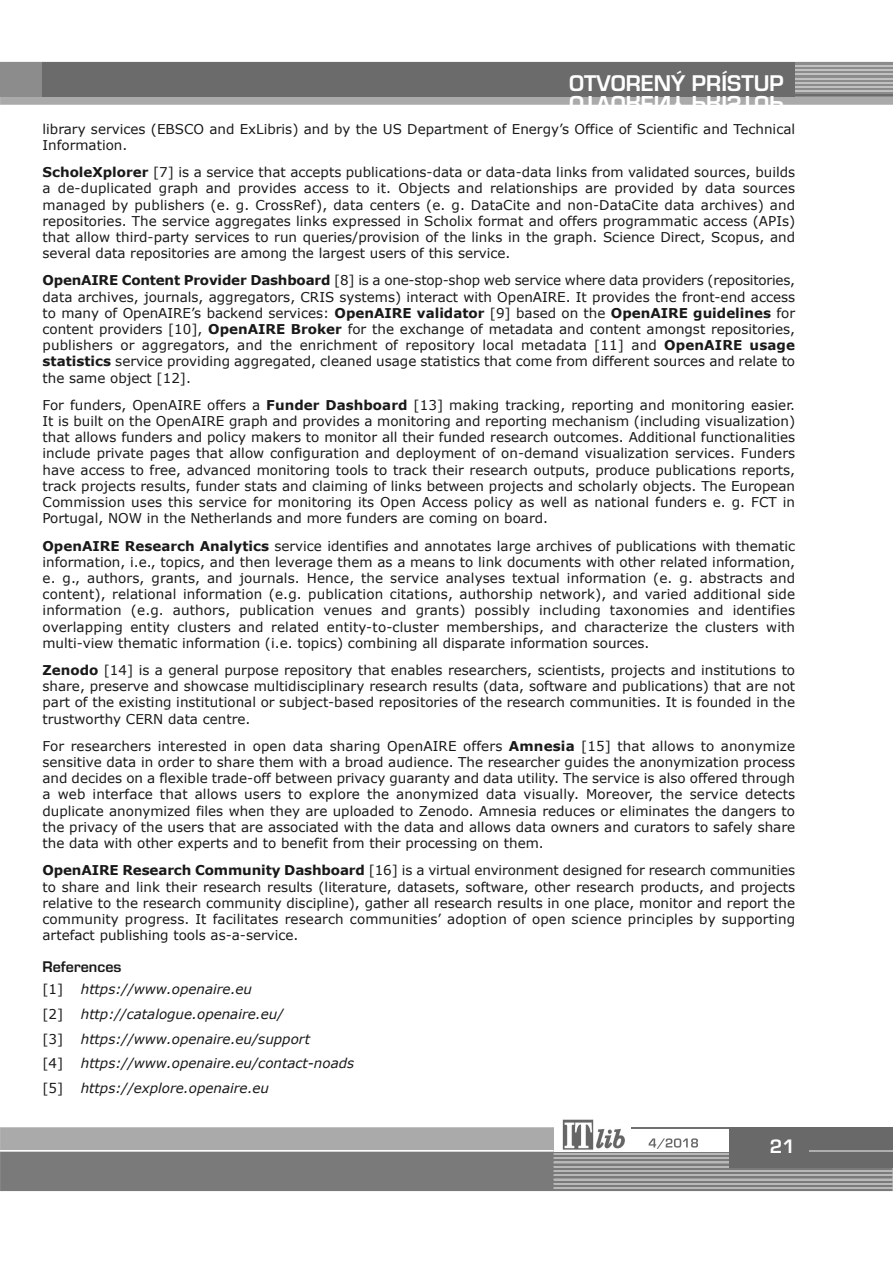
<style>
.page{position:relative;width:893px;height:1263px;background:#fff}
.page>*{position:absolute;margin:0;border:0;box-sizing:border-box;transform-origin:0 0}
.t1{font:21px "Euromode CE Bold";color:#fff}
.t2{font:18px "Euromode CE Bold";color:#fff}
.t3{font:14.25px "Euromode CE Bold";color:#191919}
.t4{font:13.5px/16.2px "Verdana";color:#191919;text-align:justify}
.t5{font:italic 13.5px "Verdana";color:#191919}
.s1{font-weight:700}
</style>
<div class="page">
<svg style="left:1px;top:1127px;width:553px;height:11px;background:#acacac"></svg>
<svg style="left:0;top:62px;width:893px;height:43px;background:#7c7c7c"></svg>
<hr style="left:795px;top:65px;width:98px;height:2px;background:#c1c1c1">
<hr style="left:631px;top:1127px;width:98px;height:2px;background:#707070">
<img style="left:562px;top:1119px;width:62px;height:19px">
<div style="left:729px;top:1127px;width:164px;height:41px;background:#696969"></div>
<hr style="left:0;top:1127px;width:1px;height:64px;background:#aaa">
<svg style="left:0;top:1138px;width:893px;height:53px;background:#8d8d8d"></svg>
<h1 class="t1" style="left:569px;top:73px;width:216px">OO TT vv OO rr EE NN ÝÝ PP rr íí SS TT UU PP</h1>
<p class="t4" style="left:43px;top:120px;width:754px">library services (EBSCO and ExLibris) and by the US Department of Energy’s Office of Scientific and Technical<br>Information.</p>
<p class="t4" style="left:43px;top:164px;width:754px"><span class="s1">ScholeXplorer</span> [7] is a service that accepts publications-data or data-data links from validated sources, builds a de-duplicated graph and provides access to it. Objects and relationships are provided by data sources managed by publishers (e. g. CrossRef), data centers (e. g. DataCite and non-DataCite data archives) and repositories. The service aggregates links expressed in Scholix format and offers programmatic access (APIs) that allow third-party services to run queries/provision of the links in the graph. Science Direct, Scopus, and several data repositories are among the largest users of this service.</p>
<p class="t4" style="left:43px;top:272px;width:754px"><span class="s1">OpenAIRE Content Provider Dashboard</span> [8] is a one-stop-shop web service where data providers (repositories, data archives, journals, aggregators, CRIS systems) interact with OpenAIRE. It provides the front-end access to many of OpenAIRE’s backend services: <span class="s1">OpenAIRE validator</span> [9] based on the <span class="s1">OpenAIRE guidelines</span> for content providers [10], <span class="s1">OpenAIRE Broker</span> for the exchange of metadata and content amongst repositories, publishers or aggregators, and the enrichment of repository local metadata [11] and <span class="s1">OpenAIRE usage statistics</span> service providing aggregated, cleaned usage statistics that come from different sources and relate to the same object [12].</p>
<p class="t4" style="left:43px;top:396px;width:754px">For funders, OpenAIRE offers a <span class="s1">Funder Dashboard</span> [13] making tracking, reporting and monitoring easier.<br>It is built on the OpenAIRE graph and provides a monitoring and reporting mechanism (including visualization) that allows funders and policy makers to monitor all their funded research outcomes. Additional functionalities include private pages that allow configuration and deployment of on-demand visualization services. Funders have access to free, advanced monitoring tools to track their research outputs, produce publications reports, track projects results, funder stats and claiming of links between projects and scholarly objects. The European Commission uses this service for monitoring its Open Access policy as well as national funders e. g. FCT in Portugal, NOW in the Netherlands and more funders are coming on board.</p>
<p class="t4" style="left:43px;top:537px;width:754px"><span class="s1">OpenAIRE Research Analytics</span> service identifies and annotates large archives of publications with thematic information, i.e., topics, and then leverage them as a means to link documents with other related information, e. g., authors, grants, and journals. Hence, the service analyses textual information (e. g. abstracts and content), relational information (e.g. publication citations, authorship network), and varied additional side information (e.g. authors, publication venues and grants) possibly including taxonomies and identifies overlapping entity clusters and related entity-to-cluster memberships, and characterize the clusters with multi-view thematic information (i.e. topics) combining all disparate information sources.</p>
<p class="t4" style="left:43px;top:661px;width:754px"><span class="s1">Zenodo</span> [14] is a general purpose repository that enables researchers, scientists, projects and institutions to share, preserve and showcase multidisciplinary research results (data, software and publications) that are not part of the existing institutional or subject-based repositories of the research communities. It is founded in the trustworthy CERN data centre.</p>
<p class="t4" style="left:42px;top:737px;width:754px">For researchers interested in open data sharing OpenAIRE offers <span class="s1">Amnesia</span> [15] that allows to anonymize sensitive data in order to share them with a broad audience. The researcher guides the anonymization process and decides on a flexible trade-off between privacy guaranty and data utility. The service is also offered through a web interface that allows users to explore the anonymized data visually. Moreover, the service detects duplicate anonymized files when they are uploaded to Zenodo. Amnesia reduces or eliminates the dangers to the privacy of the users that are associated with the data and allows data owners and curators to safely share the data with other experts and to benefit from their processing on them.</p>
<p class="t4" style="left:42px;top:862px;width:754px"><span class="s1">OpenAIRE Research Community Dashboard</span> [16] is a virtual environment designed for research communities to share and link their research results (literature, datasets, software, other research products, and projects relative to the research community discipline), gather all research results in one place, monitor and report the community progress. It facilitates research communities’ adoption of open science principles by supporting artefact publishing tools as-a-service.</p>
<p class="t3" style="left:43px;top:958px;width:80px">references</p>
<p class="t4" style="left:43px;top:981px;width:22px">[1]</p>
<p class="t5" style="left:81px;top:981px;width:173px">https://www.openaire.eu</p>
<p class="t4" style="left:43px;top:1005px;width:22px">[2]</p>
<p class="t5" style="left:81px;top:1005px;width:204px">http://catalogue.openaire.eu/</p>
<p class="t4" style="left:43px;top:1030px;width:22px">[3]</p>
<p class="t5" style="left:81px;top:1030px;width:231px">https://www.openaire.eu/support</p>
<p class="t4" style="left:43px;top:1055px;width:22px">[4]</p>
<p class="t5" style="left:81px;top:1055px;width:275px">https://www.openaire.eu/contact-noads</p>
<p class="t4" style="left:43px;top:1079px;width:22px">[5]</p>
<p class="t5" style="left:81px;top:1079px;width:190px">https://explore.openaire.eu</p>
<h2 class="t2" style="left:770px;top:1135px;width:27px">21</h2>
</div>
